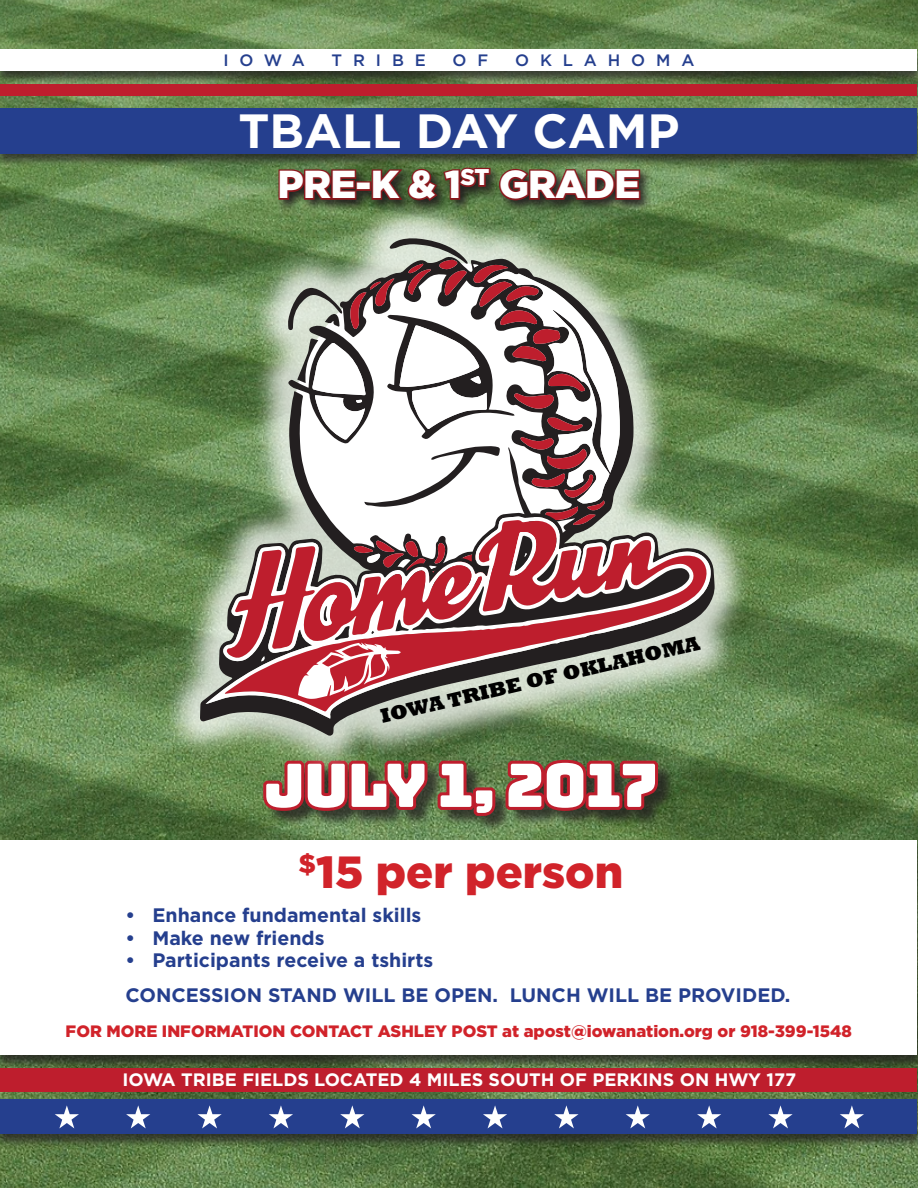
<style>
.page{position:relative;width:918px;height:1188px;background:#fff}
.page>*{position:absolute;margin:0;border:0;box-sizing:border-box;transform-origin:0 0}
.t1{font:60px "Bungee";letter-spacing:-.02em;color:#fff}
.t2{font:700 48px "Gotham";color:#fff}
.t3{font:900 45px "Gotham";color:#d1232a}
.t4{font:900 39px "Gotham";letter-spacing:-.02em;color:#fff}
.t5{font:800 20.7px "Rockwell";color:#000}
.t6{font:700 19.5px "Gotham";color:#253f8e}
.t7{font:700 18px "Gotham";color:#fff}
.t8{font:900 16.5px "Gotham";color:#d1232a}
.t9{font:500 16.5px "Gotham";letter-spacing:.66em;color:#253f8e}
</style>
<div class="page">
<img style="left:0;top:0;width:918px;height:1188px">
<div style="left:0;top:49px;width:918px;height:37px;background:#231f20;opacity:.75"></div>
<div style="left:1px;top:50px;width:916px;height:21px;background:#fff"></div>
<div style="left:1px;top:84px;width:916px;height:11px;background:#be1e2d"></div>
<div style="left:0;top:107px;width:918px;height:61px;background:#231f20;opacity:.75"></div>
<div style="left:1px;top:108px;width:916px;height:45px;background:#253f8e"></div>
<div style="left:265px;top:762px;width:410px;height:71px;background:#231f20;opacity:.75"></div>
<svg style="left:260px;top:774px;width:401px;height:45px;background:#753c33"></svg>
<div style="left:0;top:839px;width:918px;height:231px;background:#231f20;opacity:.75"></div>
<div style="left:1px;top:840px;width:916px;height:215px;background:#fff"></div>
<div style="left:1px;top:1069px;width:916px;height:23px;background:#be1e2d"></div>
<div style="left:0;top:1099px;width:918px;height:49px;background:#231f20;opacity:.75"></div>
<div style="left:1px;top:1100px;width:916px;height:34px;background:#253f8e"></div>
<svg style="left:275px;top:165px;width:378px;height:35px;background:#5b7948"></svg>
<svg style="left:277px;top:168px;width:81px;height:32px;background:#602d25"></svg>
<div style="left:356px;top:181px;width:15px;height:10px;border:3px solid #8b181d"></div>
<svg style="left:370px;top:166px;width:122px;height:34px;background:#5a3b29"></svg>
<svg style="left:498px;top:167px;width:144px;height:33px;background:#65392d"></svg>
<svg style="left:55px;top:1105px;width:24px;height:23px"></svg>
<svg style="left:126px;top:1105px;width:24px;height:23px"></svg>
<svg style="left:197px;top:1105px;width:25px;height:23px"></svg>
<svg style="left:269px;top:1105px;width:24px;height:23px"></svg>
<svg style="left:340px;top:1105px;width:24px;height:23px"></svg>
<svg style="left:412px;top:1105px;width:24px;height:23px"></svg>
<svg style="left:483px;top:1105px;width:24px;height:23px"></svg>
<svg style="left:554px;top:1105px;width:25px;height:23px"></svg>
<svg style="left:626px;top:1105px;width:24px;height:23px"></svg>
<svg style="left:697px;top:1105px;width:24px;height:23px"></svg>
<svg style="left:768px;top:1105px;width:25px;height:23px"></svg>
<svg style="left:840px;top:1105px;width:24px;height:23px"></svg>
<div style="left:161px;top:200px;width:593px;height:574px;background:#fff;opacity:.75"></div>
<svg style="left:620px;top:256px;width:14px;height:257px;background:#7c8a72"></svg>
<svg style="left:288px;top:238px;width:332px;height:275px"></svg>
<svg style="left:200px;top:513px;width:515px;height:224px;background:#8a9e7d"></svg>
<svg style="left:206px;top:516px;width:505px;height:203px;background:#94a289"></svg>
<svg style="left:225px;top:520px;width:482px;height:192px"></svg>
<svg style="left:226px;top:532px;width:464px;height:167px"></svg>
<p class="t9" style="left:224px;top:51px;width:83px">IOWA</p>
<p class="t9" style="left:332px;top:51px;width:96px">TRIBE</p>
<p class="t9" style="left:453px;top:51px;width:37px">O F</p>
<p class="t9" style="left:515px;top:51px;width:181px">OKLAHOMA</p>
<p class="t2" style="left:238px;top:103px;width:443px">TBALL DAY CAMP</p>
<p class="t4" style="left:278px;top:162px;width:364px">PRE-K &amp; 1<sup>ST</sup> GRADE</p>
<p class="t5" style="left:378px;top:704px;width:329px;rotate:-13deg">IOWA TRIBE OF OKLAHOMA</p>
<p class="t1" style="left:264px;top:751px;width:396px">JUly 1, 2017</p>
<p class="t3" style="left:299px;top:846px;width:326px"><sup>$</sup>15 per person</p>
<p class="t6" style="left:125px;top:904px;width:297px">• Enhance fundamental skills</p>
<p class="t6" style="left:125px;top:926px;width:201px">• Make new friends</p>
<p class="t6" style="left:125px;top:949px;width:309px">• Participants receive a tshirts</p>
<p class="t6" style="left:125px;top:983px;width:666px">CONCESSION STAND WILL BE OPEN. LUNCH WILL BE PROVIDED.</p>
<p class="t8" style="left:66px;top:1022px;width:788px">FOR MORE INFORMATION CONTACT ASHLEY POST at apost@iowanation.org or 918-399-1548</p>
<p class="t7" style="left:122px;top:1069px;width:675px">IOWA TRIBE FIELDS LOCATED 4 MILES SOUTH OF PERKINS ON HWY 177</p>
</div>
